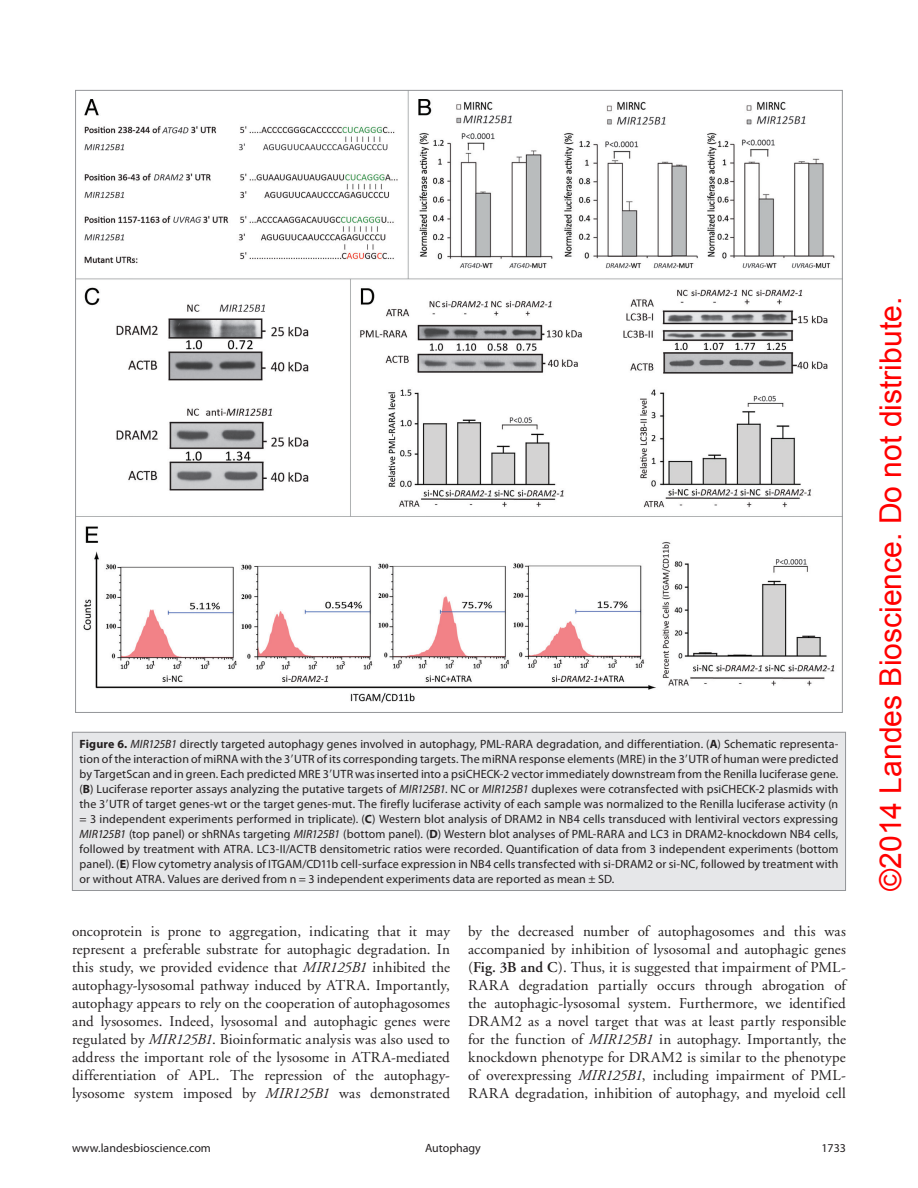
<style>
.page{position:relative;width:918px;height:1188px;background:#fff}
.page>*{position:absolute;margin:0;border:0;box-sizing:border-box;transform-origin:0 0}
.t1{font:30.15px "Arial";color:#f00}
.t2{font:15px/18px "Adobe Garamond";letter-spacing:.005em;color:#231f20;text-align:justify}
.t3{font:12px/15px "Myriad Pro";letter-spacing:.005em;color:#231f20;text-align:justify}
.s1{font-weight:700}
.s2{font-style:italic}
.s3{font-family:"Universal Std Greekw Math Pi"}
.s4{font-weight:600}
</style>
<div class="page">
<div style="left:72px;top:732px;width:774px;height:159px;background:#e6e7e9"></div>
<div style="left:72px;top:732px;width:774px;height:159px;border:1px solid #939598"></div>
<img style="left:77px;top:92px;width:764px;height:611px">
<p class="t3" style="left:80px;top:737px;width:760px"><span class="s1">Figure 6.</span> <span class="s2">MIR125B1</span> directly targeted autophagy genes involved in autophagy, PML-RARA degradation, and differentiation. (<span class="s1">A</span>) Schematic representa&shy;tion of the interaction of miRNA with the 3<span class="s3">′</span>UTR of its corresponding targets. The miRNA response elements (MRE) in the 3<span class="s3">′</span>UTR of human were predicted by TargetScan and in green. Each predicted MRE 3<span class="s3">′</span>UTR was inserted into a psiCHEC</p>
<p class="t3" style="left:80px;top:767px;width:760px;text-indent:414px">K-2 vector immediately downstream from the Renilla luciferase gene. (<span class="s1">B</span>) Luciferase reporter assays analyzing the putative targets of <span class="s2">MIR125B1</span>. NC or <span class="s2">MIR125B1</span> duplexes were cotransfected with psiCHEC</p>
<p class="t3" style="left:80px;top:782px;width:760px;text-indent:670px">K-2 plasmids with the 3<span class="s3">′</span>UTR of target genes-wt or the target genes-mut. The firefly luciferase activity of each sample was normalized to the Renilla luciferase activity (n = 3 independent experiments performed in triplicate). (<span class="s1">C</span>) Western blot analysis of DRAM2 in NB4 cells transduced with lentiviral vectors expressing <span class="s2">MIR125B1</span> (top panel) or shRNAs targeting <span class="s2">MIR125B1</span> (bottom panel). (<span class="s1">D</span>) Western blot analyses of PML-RARA and LC3 in DRAM2-knockdown NB4 cells, followed by treatment with ATRA. LC3-II /ACTB densitometric ratios were recorded. Quantification of data from 3 independent experiments (bottom panel). (<span class="s1">E</span>) Flow cytometry analysis of ITGAM/CD11b cell-surface expression in NB4 cells transfected with si-DRAM2 or si-NC, followed by treatment with or without ATRA. Values are derived from n = 3 independent experiments data are reported as mean ± SD.</p>
<p class="t2" style="left:72px;top:923px;width:380px">oncoprotein is prone to aggregation, indicating that it may represent a preferable substrate for autophagic degradation. In this study, we provided evidence that <span class="s2">MIR125B1</span> inhibited the autophagy-lysosomal pathway induced by ATRA. Importantly, autophagy appears to rely on the cooperation of autophagosomes and lysosomes. Indeed, lysosomal and autophagic genes were regulated by <span class="s2">MIR125B1</span>. Bioinformatic analysis was also used to address the important role of the lysosome in ATRA-mediated differentiation of APL. The repression of the autophagy&shy;lysosome system imposed by <span class="s2">MIR125B1</span> was demonstrated</p>
<p class="t2" style="left:468px;top:923px;width:380px">by the decreased number of autophagosomes and this was accompanied by inhibition of lysosomal and autophagic genes (<span class="s4">Fig. 3B and C</span>). Thus, it is suggested that impairment of PML-RARA degradation partially occurs through abrogation of the autophagic-lysosomal system. Furthermore, we identified DRAM2 as a novel target that was at least partly responsible for the function of <span class="s2">MIR125B1</span> in autophagy. Importantly, the knockdown phenotype for DRAM2 is similar to the phenotype of overexpressing <span class="s2">MIR125B1</span>, including impairment of PML-RARA degradation, inhibition of autophagy, and myeloid cell</p>
<p class="t3" style="left:72px;top:1140px;width:140px">www.landesbioscience.com</p>
<p class="t3" style="left:425px;top:1140px;width:57px">Autophagy</p>
<p class="t3" style="left:821px;top:1140px;width:26px">1733</p>
<h1 class="t1" style="left:871px;top:891px;width:595px;rotate:-90deg">©2014 Landes Bioscience. Do not distribute.</h1>
</div>
